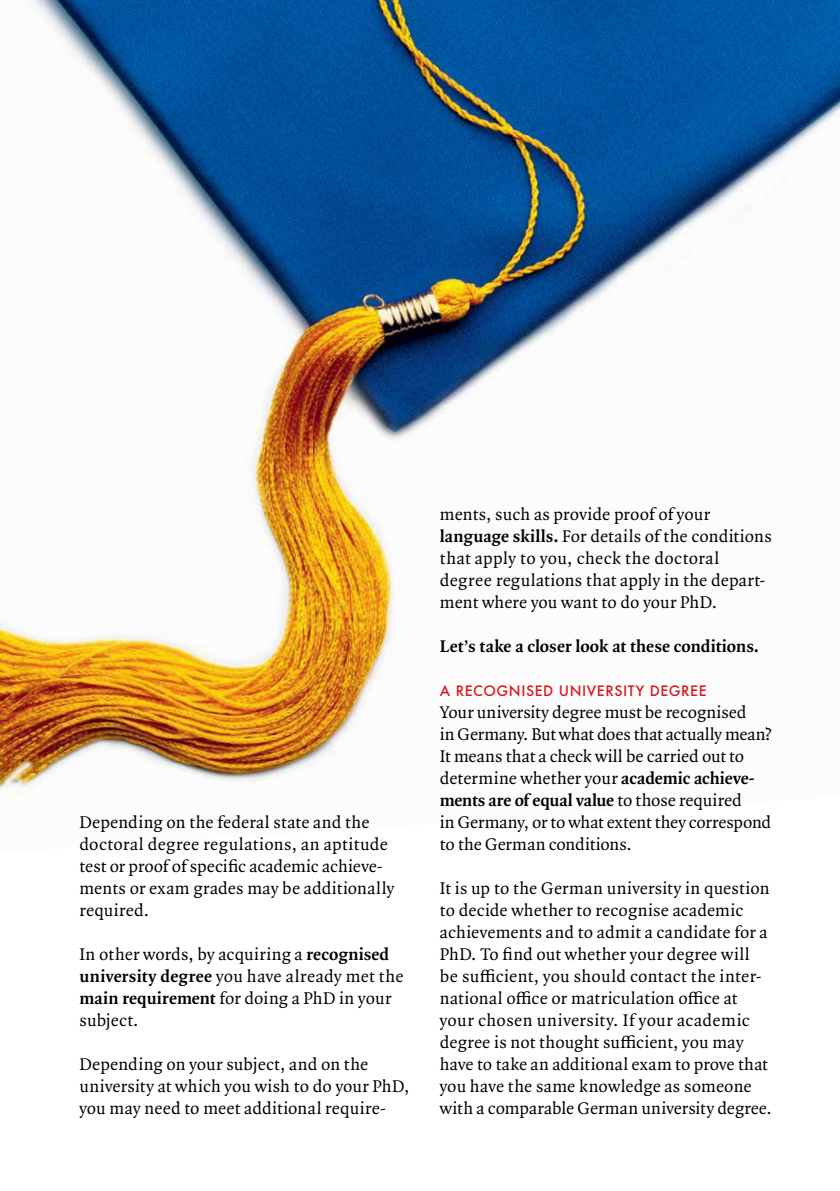
<style>
.page{position:relative;width:840px;height:1191px;background:#fff}
.page>*{position:absolute;margin:0;border:0;box-sizing:border-box;transform-origin:0 0}
.t1{font:18px/22px "Quadraat OT";letter-spacing:.01em;color:#000}
.t2{font:700 18px "Quadraat OT";color:#000}
.t3{font:500 14px "Futura ND";letter-spacing:.04em;color:#d71920}
.s1{font-weight:700}
</style>
<div class="page">
<img style="left:0;top:0;width:839px;height:795px">
<p class="t1" style="left:79px;top:810px;width:316px">Depending on the federal state and the doctoral degree regulations, an aptitude test or proof of specific academic achieve&shy;ments or exam grades may be additionally required.</p>
<p class="t1" style="left:79px;top:942px;width:325px">In other words, by acquiring a <span class="s1">recognised university degree</span> you have already met the <span class="s1">main requirement</span> for doing a PhD in your subject.</p>
<p class="t1" style="left:79px;top:1052px;width:331px">Depending on your subject, and on the university at which you wish to do your PhD, you may need to meet additional require-</p>
<p class="t1" style="left:439px;top:502px;width:333px">ments, such as provide proof of your <span class="s1">language skills.</span> For details of the conditions that apply to you, check the doctoral degree regulations that apply in the depart&shy;ment where you want to do your PhD.</p>
<p class="t2" style="left:439px;top:633px;width:320px">Let’s take a closer look at these conditions.</p>
<p class="t3" style="left:439px;top:681px;width:268px">A RECOGNISED UNIVERSITY DEGREE</p>
<p class="t1" style="left:439px;top:700px;width:333px">Your university degree must be recognised<br>in Germany. But what does that actually mean?<br>It means that a check will be carried out to determine whether your <span class="s1">academic achieve&shy;ments are of equal value</span> to those required<br>in Germany, or to what extent they correspond to the German conditions.</p>
<p class="t1" style="left:439px;top:876px;width:333px">It is up to the German university in question to decide whether to recognise academic achievements and to admit a candidate for a PhD. To find out whether your degree will be sufficient, you should contact the inter&shy;national office or matriculation office at your chosen univer sity. If your academic degree is not thought sufficient, you may have to take an additional exam to prove that you have the same knowledge as someone with a comparable German university degree.</p>
</div>
